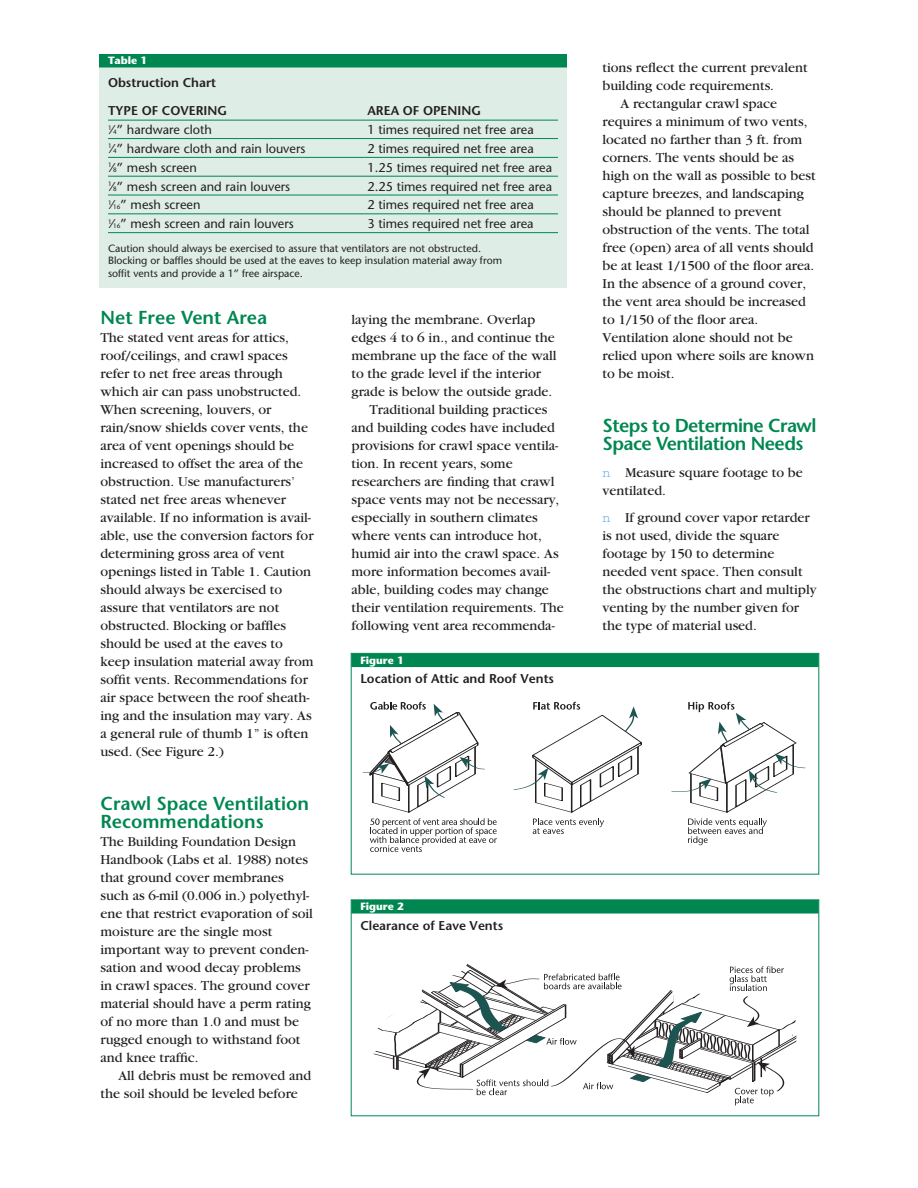
<style>
.page{position:relative;width:918px;height:1188px;background:#fff}
.page>*{position:absolute;margin:0;border:0;box-sizing:border-box;transform-origin:0 0}
.t1{font:600 18.75px/18px "Stone Sans";color:#008751}
.t2{font:600 18.75px/18px "Stone Sans";letter-spacing:-.03em;color:#008751}
.t3{font:14.25px/18px "Garamond";color:#231f20}
.t4{font:12.75px "Stone Sans";color:#231f20}
.t5{font:600 12.75px/27.8px "Stone Sans";color:#231f20}
.t6{font:10.5px/12.6px "Stone Sans";color:#231f20}
.t7{font:700 10.5px "Stone Sans";color:#fff}
.s1{font-size:6.3px}
.s2{font-family:"Courier";font-size:13.5px;color:#6caddf}
</style>
<div class="page">
<div style="left:351px;top:654px;width:468px;height:13px;background:#008751"></div>
<div style="left:351px;top:653px;width:468px;height:221px;border:1px solid #008751"></div>
<div style="left:99px;top:54px;width:468px;height:234px;background:#deede6"></div>
<div style="left:99px;top:54px;width:468px;height:14px;background:#008751"></div>
<hr style="left:108px;top:120px;width:450px;height:1px;background:#008751">
<hr style="left:108px;top:138px;width:450px;height:1px;background:#008751">
<hr style="left:108px;top:157px;width:450px;height:1px;background:#008751">
<hr style="left:108px;top:176px;width:450px;height:1px;background:#008751">
<hr style="left:108px;top:195px;width:450px;height:1px;background:#008751">
<hr style="left:108px;top:214px;width:450px;height:1px;background:#008751">
<hr style="left:108px;top:232px;width:450px;height:1px;background:#008751">
<div style="left:351px;top:900px;width:468px;height:14px;background:#008751"></div>
<div style="left:351px;top:900px;width:468px;height:216px;border:1px solid #008751"></div>
<svg style="left:513px;top:702px;width:129px;height:132px"></svg>
<svg style="left:362px;top:701px;width:135px;height:151px"></svg>
<svg style="left:671px;top:702px;width:135px;height:143px"></svg>
<svg style="left:373px;top:964px;width:424px;height:141px"></svg>
<p class="t7" style="left:108px;top:56px;width:41px">Table 1</p>
<p class="t5" style="left:108px;top:70px;width:121px">Obstruction Chart<br>TYPE OF COVERING</p>
<p class="t5" style="left:367px;top:98px;width:115px">AREA OF OPENING</p>
<p class="t4" style="left:108px;top:125px;width:106px"><sup>1</sup>⁄<span class="s1">4</span>” hardware cloth</p>
<p class="t4" style="left:367px;top:125px;width:168px">1 times required net free area</p>
<p class="t4" style="left:108px;top:144px;width:199px"><sup>1</sup>⁄<span class="s1">4</span>” hardware cloth and rain louvers</p>
<p class="t4" style="left:367px;top:144px;width:168px">2 times required net free area</p>
<p class="t4" style="left:108px;top:162px;width:90px"><sup>1</sup>⁄<span class="s1">8</span>” mesh screen</p>
<p class="t4" style="left:367px;top:162px;width:186px">1.25 times required net free area</p>
<p class="t4" style="left:108px;top:181px;width:184px"><sup>1</sup>⁄<span class="s1">8</span>” mesh screen and rain louvers</p>
<p class="t4" style="left:367px;top:181px;width:186px">2.25 times required net free area</p>
<p class="t4" style="left:108px;top:200px;width:94px"><sup>1</sup>⁄<span class="s1">16</span>” mesh screen</p>
<p class="t4" style="left:367px;top:200px;width:168px">2 times required net free area</p>
<p class="t4" style="left:108px;top:219px;width:187px"><sup>1</sup>⁄<span class="s1">16</span>” mesh screen and rain louvers</p>
<p class="t4" style="left:367px;top:219px;width:168px">3 times required net free area</p>
<p class="t6" style="left:108px;top:243px;width:396px">Caution should always be exercised to assure that ventilators are not obstructed.<br>Blocking or baffles should be used at the eaves to keep insulation material away from soffit vents and provide a 1” free airspace.</p>
<h1 class="t1" style="left:100px;top:310px;width:168px">Net Free Vent Area</h1>
<p class="t3" style="left:100px;top:330px;width:215px">The stated vent areas for attics, roof/ceilings, and crawl spaces refer to net free areas through which air can pass unobstructed.<br>When screening, louvers, or rain/snow shields cover vents, the area of vent openings should be increased to offset the area of the obstruction. Use manufacturers’ stated net free areas whenever available. If no information is avail&shy;able, use the conversion factors for determining gross area of vent openings listed in Table 1. Caution should always be exercised to assure that ventilators are not obstructed. Blocking or baffles should be used at the eaves to keep insulation material away from soffit vents. Recommendations for air space between the roof sheath&shy;ing and the insulation may vary. As a general rule of thumb 1” is often used. (See Figure 2.)</p>
<h1 class="t1" style="left:100px;top:796px;width:210px">Crawl Space Ventilation<br>Recommendations</h1>
<p class="t3" style="left:100px;top:834px;width:214px">The Building Foundation Design<br>Handbook (Labs et al. 1988) notes that ground cover membranes such as 6-mil (0.006 in.) polyethyl&shy;ene that restrict evaporation of soil moisture are the single most important way to prevent conden&shy;sation and wood decay problems in crawl spaces. The ground cover material should have a perm rating of no more than 1.0 and must be rugged enough to withstand foot and knee traffic.</p>
<p class="t3" style="left:100px;top:1068px;width:212px;text-indent:18px">All debris must be removed and the soil should be leveled before</p>
<p class="t3" style="left:351px;top:312px;width:185px">laying the membrane. Overlap</p>
<p class="t3" style="left:351px;top:330px;width:205px">edges 4 to 6 in., and continue the</p>
<p class="t3" style="left:351px;top:348px;width:207px">membrane up the face of the wall</p>
<p class="t3" style="left:351px;top:366px;width:191px">to the grade level if the interior</p>
<p class="t3" style="left:351px;top:384px;width:202px">grade is below the outside grade.</p>
<p class="t3" style="left:369px;top:402px;width:179px">Traditional building practices</p>
<p class="t3" style="left:351px;top:420px;width:205px">and building codes have included</p>
<p class="t3" style="left:351px;top:438px;width:208px">provisions for crawl space ventila-</p>
<p class="t3" style="left:351px;top:456px;width:163px">tion. In recent years, some</p>
<p class="t3" style="left:351px;top:474px;width:204px">researchers are finding that crawl</p>
<p class="t3" style="left:351px;top:492px;width:209px">space vents may not be necessary,</p>
<p class="t3" style="left:351px;top:510px;width:188px">especially in southern climates</p>
<p class="t3" style="left:351px;top:528px;width:192px">where vents can introduce hot,</p>
<p class="t3" style="left:351px;top:546px;width:209px">humid air into the crawl space. As</p>
<p class="t3" style="left:351px;top:564px;width:200px">more information becomes avail-</p>
<p class="t3" style="left:351px;top:582px;width:199px">able, building codes may change</p>
<p class="t3" style="left:351px;top:600px;width:214px">their ventilation requirements. The</p>
<p class="t3" style="left:351px;top:618px;width:205px">following vent area recommenda-</p>
<p class="t7" style="left:360px;top:656px;width:45px">Figure 1</p>
<p class="t5" style="left:360px;top:666px;width:195px">Location of Attic and Roof Vents</p>
<p class="t7" style="left:360px;top:902px;width:45px">Figure 2</p>
<p class="t5" style="left:360px;top:913px;width:144px">Clearance of Eave Vents</p>
<p class="t3" style="left:602px;top:60px;width:207px">tions reflect the current prevalent</p>
<p class="t3" style="left:602px;top:78px;width:173px">building code requirements.</p>
<p class="t3" style="left:621px;top:96px;width:158px">A rectangular crawl space</p>
<p class="t3" style="left:602px;top:114px;width:207px">requires a minimum of two vents,</p>
<p class="t3" style="left:602px;top:132px;width:201px">located no farther than 3 ft. from</p>
<p class="t3" style="left:602px;top:150px;width:193px">corners. The vents should be as</p>
<p class="t3" style="left:602px;top:168px;width:215px">high on the wall as possible to best</p>
<p class="t3" style="left:602px;top:186px;width:203px">capture breezes, and landscaping</p>
<p class="t3" style="left:602px;top:204px;width:181px">should be planned to prevent</p>
<p class="t3" style="left:602px;top:222px;width:209px">obstruction of the vents. The total</p>
<p class="t3" style="left:602px;top:240px;width:213px">free (open) area of all vents should</p>
<p class="t3" style="left:602px;top:258px;width:213px">be at least 1/1500 of the floor area.</p>
<p class="t3" style="left:602px;top:276px;width:205px">In the absence of a ground cover,</p>
<p class="t3" style="left:602px;top:294px;width:205px">the vent area should be increased</p>
<p class="t3" style="left:602px;top:312px;width:157px">to 1/150 of the floor area.</p>
<p class="t3" style="left:602px;top:330px;width:192px">Ventilation alone should not be</p>
<p class="t3" style="left:602px;top:348px;width:213px">relied upon where soils are known</p>
<p class="t3" style="left:602px;top:366px;width:74px">to be moist.</p>
<h1 class="t2" style="left:603px;top:418px;width:215px">Steps to Determine Crawl<br>Space Ventilation Needs</h1>
<p class="t3" style="left:602px;top:465px;width:202px"><span class="s2">n</span> Measure square footage to be ventilated.</p>
<p class="t3" style="left:602px;top:510px;width:216px"><span class="s2">n</span> If ground cover vapor retarder is not used, divide the square footage by 150 to determine needed vent space. Then consult the obstructions chart and multiply venting by the number given for the type of material used.</p>
</div>
